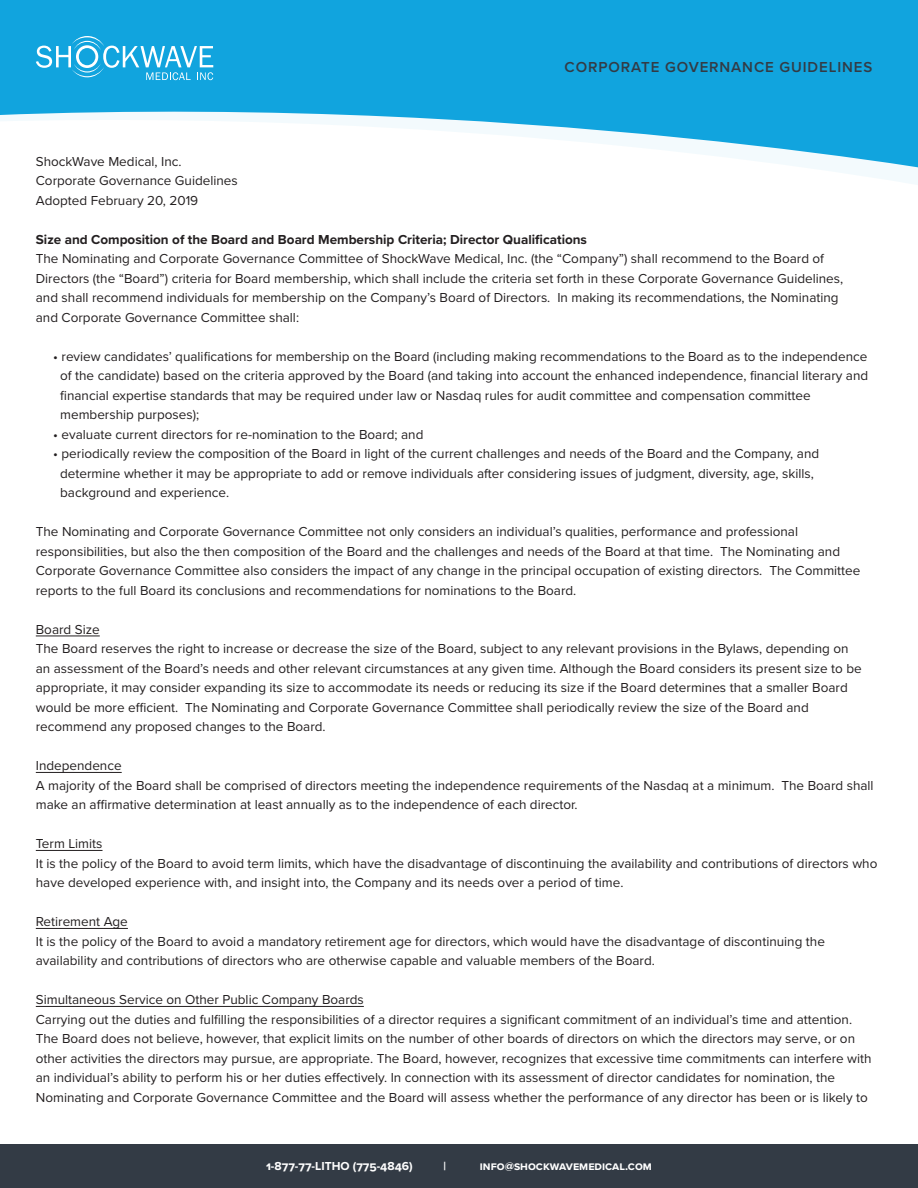
<style>
.page{position:relative;width:918px;height:1188px;background:#fff}
.page>*{position:absolute;margin:0;border:0;box-sizing:border-box;transform-origin:0 0}
.t1{font:600 15px "Proxima Nova";letter-spacing:.06em;color:#333b45}
.t2{font:13.5px/19.5px "Proxima Nova";color:#231f20}
.t3{font:700 13.5px "Proxima Nova";color:#231f20}
.t4{font:700 12px "Proxima Nova S";color:#fff}
</style>
<div class="page">
<hr style="left:36px;top:636px;width:64px;height:1px;background:#231f20">
<hr style="left:36px;top:772px;width:86px;height:1px;background:#231f20">
<hr style="left:36px;top:850px;width:67px;height:1px;background:#231f20">
<hr style="left:36px;top:928px;width:92px;height:1px;background:#231f20">
<hr style="left:36px;top:1006px;width:328px;height:1px;background:#231f20">
<svg style="left:0;top:0;width:918px;height:180px;fill:#11a4de"></svg>
<svg style="left:36px;top:36px;width:177px;height:44px;background:#3eb5e4"></svg>
<div style="left:0;top:1145px;width:918px;height:43px;background:#333b45"></div>
<p class="t1" style="left:565px;top:56px;width:309px">CORPORATE GOVERNANCE GUIDELINES</p>
<p class="t2" style="left:36px;top:151px;width:147px">ShockWave Medical, Inc.</p>
<p class="t2" style="left:36px;top:170px;width:204px">Corporate Governance Guidelines</p>
<p class="t2" style="left:36px;top:190px;width:164px">Adopted February 20, 2019</p>
<p class="t3" style="left:36px;top:229px;width:553px">Size and Composition of the Board and Board Membership Criteria; Director Qualifications</p>
<p class="t2" style="left:36px;top:248px;width:790px">The Nominating and Corporate Governance Committee of ShockWave Medical, Inc. (the “Company”) shall recommend to the Board of</p>
<p class="t2" style="left:36px;top:268px;width:809px">Directors (the “Board”) criteria for Board membership, which shall include the criteria set forth in these Corporate Governance Guidelines,</p>
<p class="t2" style="left:36px;top:287px;width:804px">and shall recommend individuals for membership on the Company’s Board of Directors. In making its recommendations, the Nominating</p>
<p class="t2" style="left:36px;top:307px;width:265px">and Corporate Governance Committee shall:</p>
<p class="t2" style="left:53px;top:346px;width:816px">• review candidates’ qualifications for membership on the Board (including making recommendations to the Board as to the independence</p>
<p class="t2" style="left:60px;top:365px;width:810px">of the candidate) based on the criteria approved by the Board (and taking into account the enhanced independence, financial literary and</p>
<p class="t2" style="left:60px;top:385px;width:752px">financial expertise standards that may be required under law or Nasdaq rules for audit committee and compensation committee</p>
<p class="t2" style="left:60px;top:404px;width:140px">membership purposes);</p>
<p class="t2" style="left:53px;top:424px;width:372px">• evaluate current directors for re-nomination to the Board; and</p>
<p class="t2" style="left:53px;top:443px;width:767px">• periodically review the composition of the Board in light of the current challenges and needs of the Board and the Company, and</p>
<p class="t2" style="left:60px;top:463px;width:755px">determine whether it may be appropriate to add or remove individuals after considering issues of judgment, diversity, age, skills,</p>
<p class="t2" style="left:60px;top:482px;width:170px">background and experience.</p>
<p class="t2" style="left:36px;top:521px;width:764px">The Nominating and Corporate Governance Committee not only considers an individual’s qualities, performance and professional</p>
<p class="t2" style="left:36px;top:541px;width:826px">responsibilities, but also the then composition of the Board and the challenges and needs of the Board at that time. The Nominating and<br>Corporate Governance Committee also considers the impact of any change in the principal occupation of existing directors. The Committee reports to the full Board its conclusions and recommendations for nominations to the Board.</p>
<p class="t2" style="left:36px;top:619px;width:65px">Board Size</p>
<p class="t2" style="left:36px;top:638px;width:814px">The Board reserves the right to increase or decrease the size of the Board, subject to any relevant provisions in the Bylaws, depending on</p>
<p class="t2" style="left:36px;top:658px;width:828px">an assessment of the Board’s needs and other relevant circumstances at any given time. Although the Board considers its present size to be</p>
<p class="t2" style="left:36px;top:677px;width:813px">appropriate, it may consider expanding its size to accommodate its needs or reducing its size if the Board determines that a smaller Board would be more efficient. The Nominating and Corporate Governance Committee shall periodically review the size of the Board and</p>
<p class="t2" style="left:36px;top:716px;width:291px">recommend any proposed changes to the Board.</p>
<p class="t2" style="left:36px;top:755px;width:87px">Independence</p>
<p class="t2" style="left:36px;top:775px;width:839px">A majority of the Board shall be comprised of directors meeting the independence requirements of the Nasdaq at a minimum. The Board shall make an affirmative determination at least annually as to the independence of each director.</p>
<p class="t2" style="left:36px;top:833px;width:68px">Term Limits</p>
<p class="t2" style="left:36px;top:853px;width:843px">It is the policy of the Board to avoid term limits, which have the disadvantage of discontinuing the availability and contributions of directors who have developed experience with, and insight into, the Company and its needs over a period of time.</p>
<p class="t2" style="left:36px;top:911px;width:94px">Retirement Age</p>
<p class="t2" style="left:36px;top:931px;width:791px">It is the policy of the Board to avoid a mandatory retirement age for directors, which would have the disadvantage of discontinuing the</p>
<p class="t2" style="left:36px;top:950px;width:621px">availability and contributions of directors who are otherwise capable and valuable members of the Board.</p>
<p class="t2" style="left:36px;top:989px;width:330px">Simultaneous Service on Other Public Company Boards</p>
<p class="t2" style="left:36px;top:1009px;width:837px">Carrying out the duties and fulfilling the responsibilities of a director requires a significant commitment of an individual’s time and attention.<br>The Board does not believe, however, that explicit limits on the number of other boards of directors on which the directors may serve, or on other activities the directors may pursue, are appropriate. The Board, however, recognizes that excessive time commitments can interfere with an individual’s ability to perform his or her duties effectively. In connection with its assessment of director candidates for nomination, the</p>
<p class="t2" style="left:36px;top:1087px;width:833px">Nominating and Corporate Governance Committee and the Board will assess whether the performance of any director has been or is likely to</p>
<p class="t4" style="left:266px;top:1158px;width:148px">1-877-77-LITHO (775-4846)</p>
<p class="t4" style="left:444px;top:1158px;width:4px">|</p>
<p class="t4" style="left:480px;top:1158px;width:174px">info@shockwavemedical.com</p>
</div>
